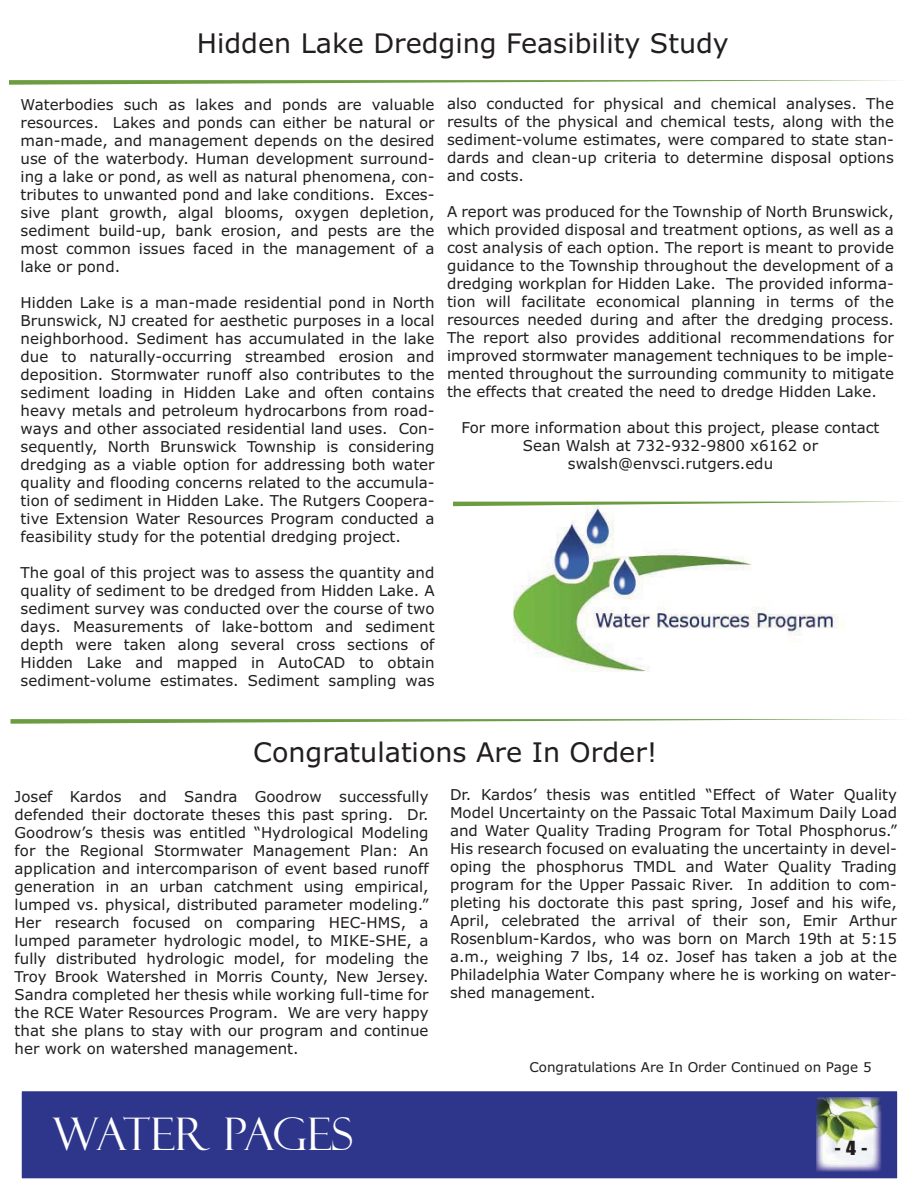
<style>
.page{position:relative;width:918px;height:1188px;background:#fff}
.page>*{position:absolute;margin:0;border:0;box-sizing:border-box;transform-origin:0 0}
.t1{font:45px "Felix Titling";letter-spacing:-.02em;color:#fff}
.t2{font:27px "Verdana";color:#221e1f}
.t3{font:18px "Impact";color:#221e1f;scale:1.1 1}
.t4{font:15px/18px "Verdana";color:#221e1f;text-align:justify}
.t5{font:13.5px "Verdana";color:#221e1f}
</style>
<div class="page">
<div style="left:21px;top:1091px;width:877px;height:88px;background:#2e368c"></div>
<div style="left:20px;top:1090px;width:879px;height:90px;border:2px solid #fff"></div>
<svg style="left:9px;top:80px;width:889px;height:5px"></svg>
<img style="left:816px;top:1097px;width:65px;height:75px">
<svg style="left:10px;top:719px;width:890px;height:5px"></svg>
<img style="left:514px;top:501px;width:370px;height:171px">
<svg style="left:453px;top:502px;width:431px;height:4px"></svg>
<h2 class="t2" style="left:197px;top:32px;width:534px">Hidden Lake Dredging Feasibility Study</h2>
<p class="t4" style="left:21px;top:97px;width:415px">Waterbodies such as lakes and ponds are valuable resources. Lakes and ponds can either be natural or man-made, and management depends on the desired use of the waterbody. Human development surround&shy;ing a lake or pond, as well as natural phenomena, con&shy;tributes to unwanted pond and lake conditions. Exces&shy;sive plant growth, algal blooms, oxygen depletion, sediment build-up, bank erosion, and pests are the most common issues faced in the management of a lake or pond.</p>
<p class="t4" style="left:21px;top:295px;width:415px">Hidden Lake is a man-made residential pond in North Brunswick, NJ created for aesthetic purposes in a local neighborhood. Sediment has accumulated in the lake due to naturally-occurring streambed erosion and deposition. Stormwater runoff also contributes to the sediment loading in Hidden Lake and often contains heavy metals and petroleum hydrocarbons from road&shy;ways and other associated residential land uses. Con&shy;sequently, North Brunswick Township is considering dredging as a viable option for addressing both water quality and flooding concerns related to the accumula&shy;tion of sediment in Hidden Lake. The Rutgers Coopera&shy;tive Extension Water Resources Program conducted a feasibility study for the potential dredging project.</p>
<p class="t4" style="left:21px;top:565px;width:415px">The goal of this project was to assess the quantity and quality of sediment to be dredged from Hidden Lake. A sediment survey was conducted over the course of two days. Measurements of lake-bottom and sediment depth were taken along several cross sections of Hidden Lake and mapped in AutoCAD to obtain sediment-volume estimates. Sediment sampling was</p>
<p class="t4" style="left:447px;top:96px;width:449px">also conducted for physical and chemical analyses. The results of the physical and chemical tests, along with the sediment-volume estimates, were compared to state stan&shy;dards and clean-up criteria to determine disposal options and costs.</p>
<p class="t4" style="left:447px;top:204px;width:449px">A report was produced for the Township of North Brunswick, which provided disposal and treatment options, as well as a cost analysis of each option. The report is meant to provide guidance to the Township throughout the development of a dredging workplan for Hidden Lake. The provided informa&shy;tion will facilitate economical planning in terms of the resources needed during and after the dredging process.<br>The report also provides additional recommendations for improved stormwater management techniques to be imple&shy;mented throughout the surrounding community to mitigate the effects that created the need to dredge Hidden Lake.</p>
<p class="t4" style="left:462px;top:420px;width:419px;text-align:center">For more information about this project, please contact<br>Sean Walsh at 732-932-9800 x6162 or swalsh@envsci.rutgers.edu</p>
<h2 class="t2" style="left:253px;top:742px;width:406px">Congratulations Are In Order!</h2>
<p class="t4" style="left:15px;top:789px;width:415px">Josef Kardos and Sandra Goodrow successfully defended their doctorate theses this past spring. Dr.<br>Goodrow’s thesis was entitled “Hydrological Modeling for the Regional Stormwater Management Plan: An application and intercomparison of event based runoff generation in an urban catchment using empirical, lumped vs. physical, distributed parameter modeling.” Her research focused on comparing HEC-HMS, a lumped parameter hydrologic model, to MIKE-SHE, a fully distributed hydrologic model, for modeling the Troy Brook Watershed in Morris County, New Jersey.<br>Sandra completed her thesis while working full-time for the RCE Water Resources Program. We are very happy that she plans to stay with our program and continue her work on watershed management.</p>
<p class="t4" style="left:450px;top:787px;width:449px">Dr. Kardos’ thesis was entitled “Effect of Water Quality Model Uncertainty on the Passaic Total Maximum Daily Load and Water Quality Trading Program for Total Phosphorus.” His research focused on evaluating the uncertainty in devel&shy;oping the phosphorus TMDL and Water Quality Trading program for the Upper Passaic River. In addition to com&shy;pleting his doctorate this past spring, Josef and his wife, April, celebrated the arrival of their son, Emir Arthur Rosenblum-Kardos, who was born on March 19th at 5:15 a.m., weighing 7 lbs, 14 oz. Josef has taken a job at the Philadelphia Water Company where he is working on water&shy;shed management.</p>
<p class="t5" style="left:530px;top:1062px;width:344px">Congratulations Are In Order Continued on Page 5</p>
<h1 class="t1" style="left:53px;top:1108px;width:302px">WATER PAGES</h1>
<p class="t3" style="left:835px;top:1142px;width:31px">- 4 -</p>
</div>
